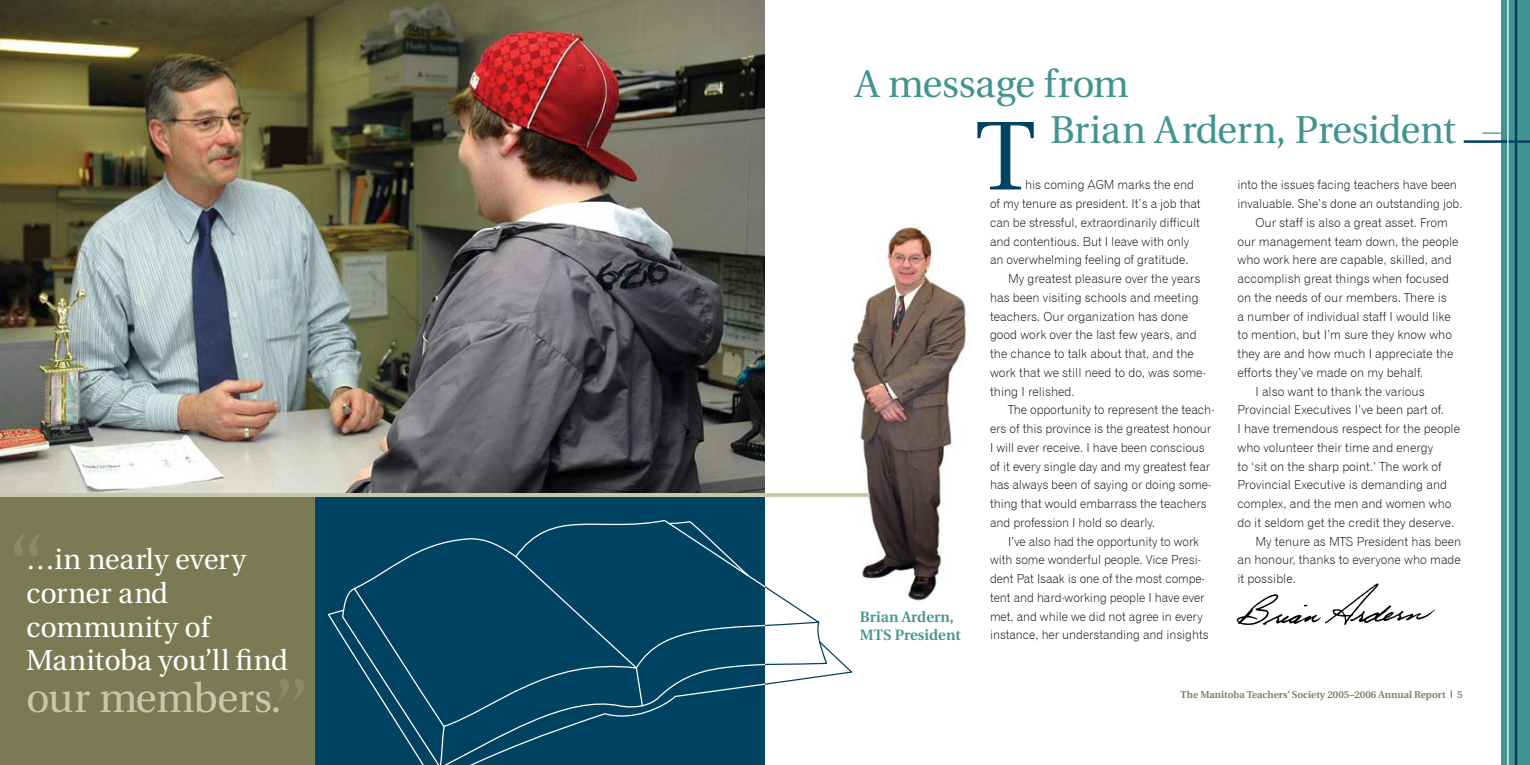
<style>
.page{position:relative;width:1530px;height:765px;background:#fff}
.page>*{position:absolute;margin:0;border:0;box-sizing:border-box;transform-origin:0 0}
.t1{font:41.25px "Utopia";letter-spacing:-.015em;color:#c6c7ad}
.t2{font:38.75px/46.2px "Utopia";letter-spacing:-.01em;color:#429491}
.t3{font:28.75px/33.8px "Utopia";letter-spacing:-.005em;color:#fff}
.t4{font:600 15px/18px "Utopia";color:#429491}
.t5{font:12.5px "Gothic 720 BT Light B";color:#000}
.t6{font:600 10px "Utopia";color:#7a7b54}
</style>
<div class="page">
<div style="left:0;top:495px;width:315px;height:270px;background:#7a7b54"></div>
<svg style="left:278px;top:679px;width:26px;height:22px"></svg>
<img style="left:0;top:0;width:765px;height:493px">
<div style="left:315px;top:495px;width:450px;height:270px;background:#004261"></div>
<svg style="left:14px;top:534px;width:26px;height:22px"></svg>
<svg style="left:328px;top:520px;width:437px;height:245px"></svg>
<hr style="left:0;top:493px;width:765px;height:4px;background:#c6c7ad">
<img style="left:1236px;top:583px;width:199px;height:42px">
<div style="left:1501px;top:0;width:29px;height:765px;background:#429491"></div>
<hr style="left:1464px;top:140px;width:66px;height:3px;background:#004261">
<hr style="left:1482px;top:133px;width:48px;height:1px;background:#429491">
<svg style="left:765px;top:586px;width:87px;height:99px"></svg>
<hr style="left:1507px;top:0;width:2px;height:765px;background:#fff">
<hr style="left:1515px;top:0;width:2px;height:765px;background:#004261">
<img style="left:848px;top:227px;width:119px;height:377px">
<svg style="left:977px;top:122px;width:57px;height:68px"></svg>
<svg style="left:765px;top:493px;width:105px;height:4px"></svg>
<h3 class="t3" style="left:26px;top:543px;width:263px">…in nearly every corner and community of<br>Manitoba you’ll find</h3>
<h1 class="t1" style="left:26px;top:675px;width:257px">our members.</h1>
<h2 class="t2" style="left:1050px;top:61px;width:408px;text-indent:-195px">A message from<br>Brian Ardern, President</h2>
<p class="t4" style="left:860px;top:608px;width:102px">Brian Ardern,<br>MTS President</p>
<p class="t5" style="left:1025px;top:177px;width:171px">his coming AGM marks the end</p>
<p class="t5" style="left:990px;top:196px;width:212px">of my tenure as president. It’s a job that</p>
<p class="t5" style="left:990px;top:215px;width:212px">can be stressful, extraordinarily difficult</p>
<p class="t5" style="left:990px;top:234px;width:201px">and contentious. But I leave with only</p>
<p class="t5" style="left:990px;top:252px;width:200px">an overwhelming feeling of gratitude.</p>
<p class="t5" style="left:1008px;top:271px;width:194px">My greatest pleasure over the years</p>
<p class="t5" style="left:990px;top:290px;width:210px">has been visiting schools and meeting</p>
<p class="t5" style="left:990px;top:309px;width:200px">teachers. Our organization has done</p>
<p class="t5" style="left:990px;top:327px;width:208px">good work over the last few years, and</p>
<p class="t5" style="left:990px;top:346px;width:205px">the chance to talk about that, and the</p>
<p class="t5" style="left:990px;top:365px;width:217px">work that we still need to do, was some-</p>
<p class="t5" style="left:990px;top:384px;width:86px">thing I relished.</p>
<p class="t5" style="left:1008px;top:402px;width:208px">The opportunity to represent the teach-</p>
<p class="t5" style="left:990px;top:421px;width:223px">ers of this province is the greatest honour</p>
<p class="t5" style="left:990px;top:440px;width:216px">I will ever receive. I have been conscious</p>
<p class="t5" style="left:990px;top:459px;width:222px">of it every single day and my greatest fear</p>
<p class="t5" style="left:990px;top:477px;width:223px">has always been of saying or doing some-</p>
<p class="t5" style="left:990px;top:496px;width:218px">thing that would embarrass the teachers</p>
<p class="t5" style="left:990px;top:515px;width:167px">and profession I hold so dearly.</p>
<p class="t5" style="left:1008px;top:534px;width:193px">I’ve also had the opportunity to work</p>
<p class="t5" style="left:990px;top:552px;width:212px">with some wonderful people. Vice Presi-</p>
<p class="t5" style="left:990px;top:571px;width:217px">dent Pat Isaak is one of the most compe-</p>
<p class="t5" style="left:990px;top:590px;width:216px">tent and hard-working people I have ever</p>
<p class="t5" style="left:990px;top:609px;width:214px">met, and while we did not agree in every</p>
<p class="t5" style="left:990px;top:627px;width:220px">instance, her understanding and insights</p>
<p class="t5" style="left:1238px;top:177px;width:221px">into the issues facing teachers have been</p>
<p class="t5" style="left:1238px;top:196px;width:226px">invaluable. She’s done an outstanding job.</p>
<p class="t5" style="left:1256px;top:215px;width:194px">Our staff is also a great asset. From</p>
<p class="t5" style="left:1238px;top:234px;width:222px">our management team down, the people</p>
<p class="t5" style="left:1238px;top:252px;width:216px">who work here are capable, skilled, and</p>
<p class="t5" style="left:1238px;top:271px;width:213px">accomplish great things when focused</p>
<p class="t5" style="left:1238px;top:290px;width:211px">on the needs of our members. There is</p>
<p class="t5" style="left:1238px;top:309px;width:215px">a number of individual staff I would like</p>
<p class="t5" style="left:1238px;top:327px;width:216px">to mention, but I’m sure they know who</p>
<p class="t5" style="left:1238px;top:346px;width:217px">they are and how much I appreciate the</p>
<p class="t5" style="left:1238px;top:365px;width:187px">efforts they’ve made on my behalf.</p>
<p class="t5" style="left:1256px;top:384px;width:171px">I also want to thank the various</p>
<p class="t5" style="left:1238px;top:402px;width:208px">Provincial Executives I’ve been part of.</p>
<p class="t5" style="left:1238px;top:421px;width:224px">I have tremendous respect for the people</p>
<p class="t5" style="left:1238px;top:440px;width:197px">who volunteer their time and energy</p>
<p class="t5" style="left:1238px;top:459px;width:206px">to ‘sit on the sharp point.’ The work of</p>
<p class="t5" style="left:1238px;top:477px;width:211px">Provincial Executive is demanding and</p>
<p class="t5" style="left:1238px;top:496px;width:216px">complex, and the men and women who</p>
<p class="t5" style="left:1238px;top:515px;width:218px">do it seldom get the credit they deserve.</p>
<p class="t5" style="left:1256px;top:534px;width:207px">My tenure as MTS President has been</p>
<p class="t5" style="left:1238px;top:552px;width:225px">an honour, thanks to everyone who made</p>
<p class="t5" style="left:1238px;top:571px;width:60px">it possible.</p>
<p class="t6" style="left:1181px;top:688px;width:283px">The Manitoba Teachers’ Society 2005–2006 Annual Report 5</p>
</div>
